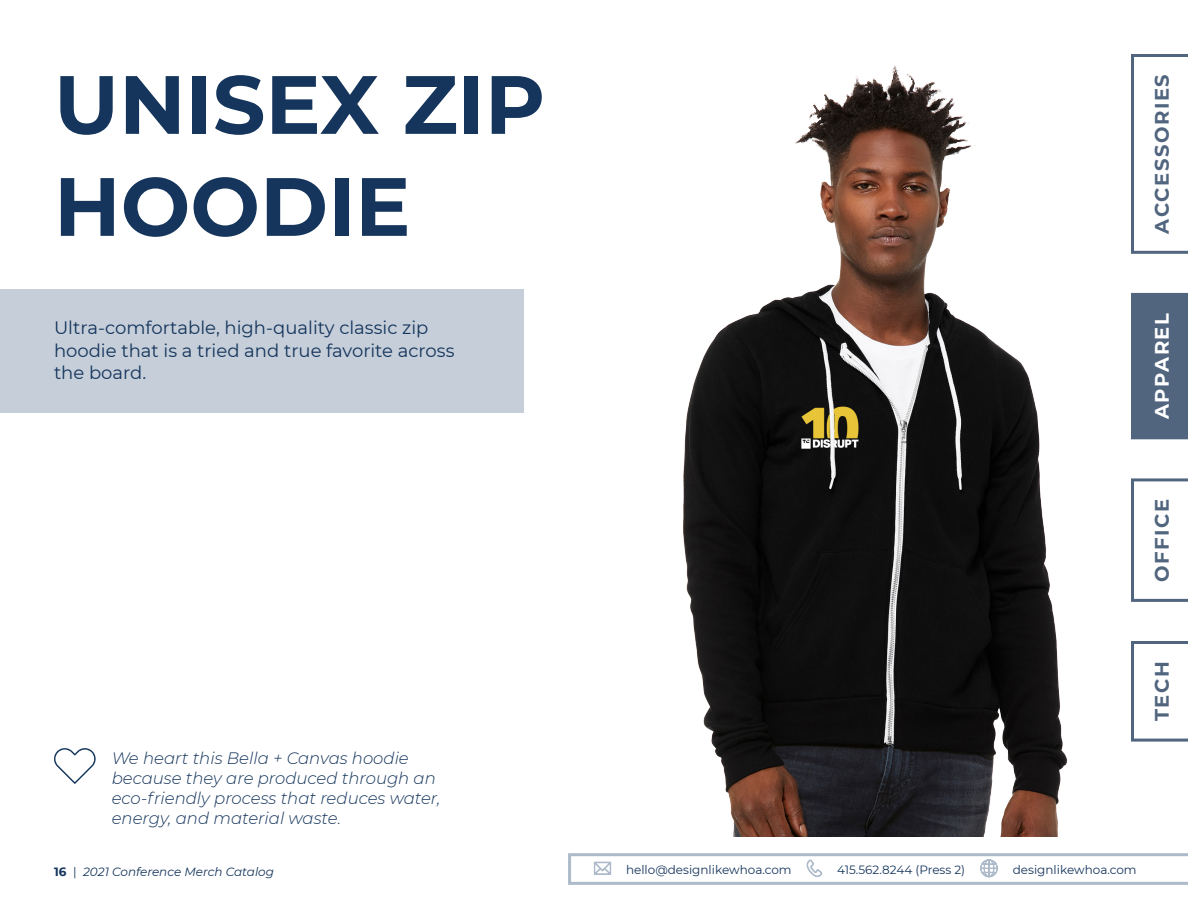
<style>
.page{position:relative;width:1188px;height:918px;background:#fff}
.page>*{position:absolute;margin:0;border:0;box-sizing:border-box;transform-origin:0 0}
.Page_Title{font:700 82.5px/102px "Montserrat";color:#15355c}
.t1{font:700 19.5px "Montserrat";letter-spacing:.08em;color:#51657e}
.t2{font:700 19.5px "Montserrat";letter-spacing:.075em;color:#fff}
.Description{font:18px/22.5px "Montserrat";color:#15355c}
.Pricing{font:italic 300 16.5px/19.8px "Montserrat";color:#15355c}
.t3{font:12px "Montserrat";color:#15355c}
.t4{font:italic 12px "Montserrat";color:#15355c}
.s1{font-weight:700;font-style:normal}
.s2{font-style:normal}
</style>
<div class="page">
<svg style="left:1131px;top:54px;width:57px;height:200px"></svg>
<svg style="left:1131px;top:478px;width:57px;height:124px"></svg>
<svg style="left:1131px;top:641px;width:57px;height:101px"></svg>
<div style="left:1131px;top:293px;width:57px;height:146px;background:#51657e"></div>
<svg style="left:568px;top:853px;width:620px;height:32px"></svg>
<div style="left:0;top:290px;width:524px;height:123px;background:#c5ced9"></div>
<img style="left:683px;top:65px;width:384px;height:772px">
<svg style="left:54px;top:748px;width:42px;height:36px"></svg>
<p class="Page_Title" style="left:54px;top:49px;width:493px">UNISEX ZIP<br>HOODIE</p>
<p class="Description" style="left:54px;top:316px;width:402px">Ultra-comfortable, high-quality classic zip hoodie that is a tried and true favorite across the board.</p>
<p class="t1" style="left:1148px;top:234px;width:161px;rotate:-90deg">ACCESSORIES</p>
<p class="t2" style="left:1148px;top:419px;width:107px;rotate:-90deg">APPAREL</p>
<p class="t1" style="left:1148px;top:582px;width:84px;rotate:-90deg">OFFICE</p>
<p class="Pricing" style="left:112px;top:748px;width:330px">We heart this Bella + Canvas hoodie because they are produced through an eco-friendly process that reduces water, energy, and material waste.</p>
<p class="t4" style="left:54px;top:863px;width:222px"><span class="s1">16</span> <span class="s2">|</span> 2021 Conference Merch Catalog</p>
<p class="t3" style="left:626px;top:862px;width:167px">hello@designlikewhoa.com</p>
<p class="t3" style="left:837px;top:862px;width:130px">415.562.8244 (Press 2)</p>
<p class="t3" style="left:1013px;top:862px;width:125px">designlikewhoa.com</p>
<p class="t1" style="left:1148px;top:721px;width:61px;rotate:-90deg">TECH</p>
</div>
